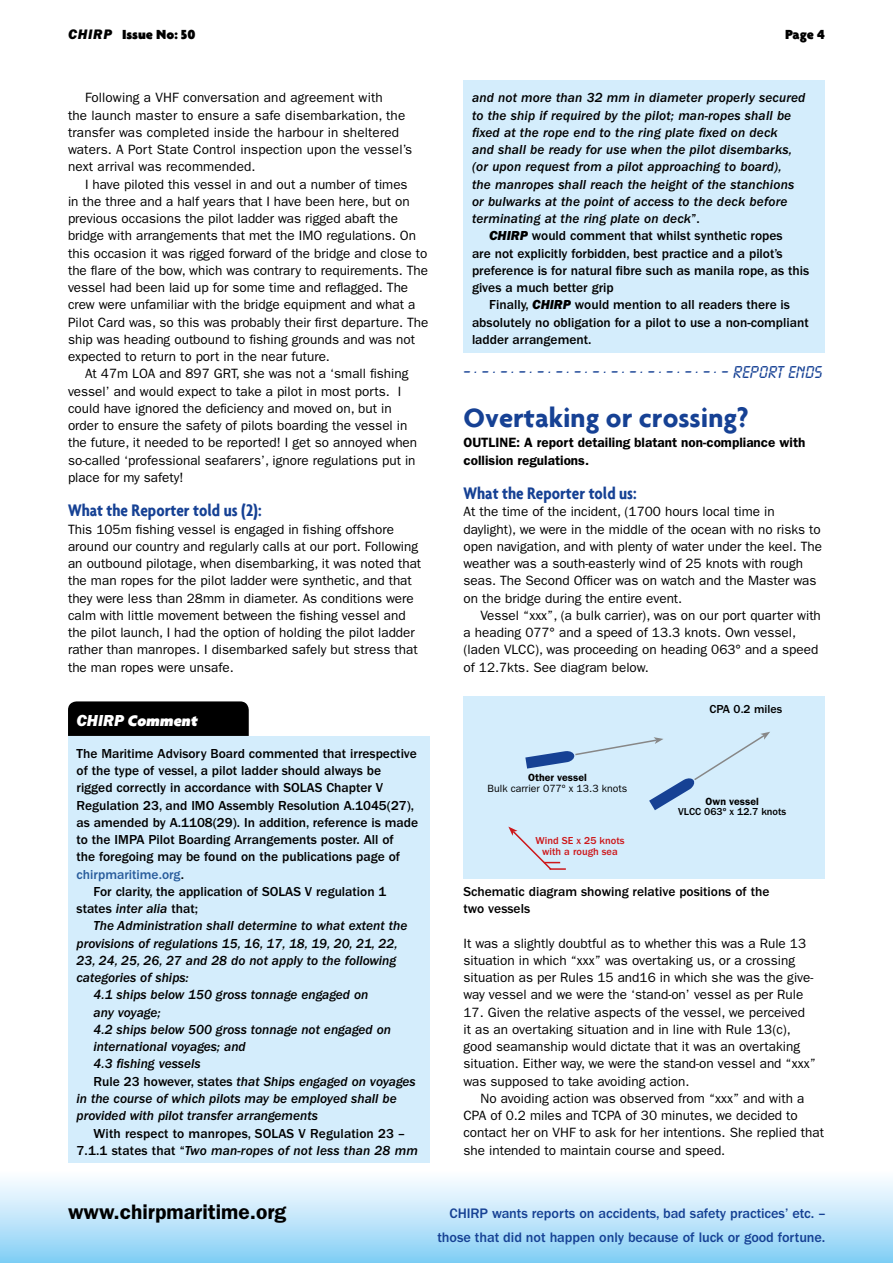
<style>
.page{position:relative;width:893px;height:1263px;background:#fff}
.page>*{position:absolute;margin:0;border:0;box-sizing:border-box;transform-origin:0 0}
.t1{font:700 28.5px "Agenda";color:#164194}
.t2{font:600 21px "ITC Franklin Gothic Std";color:#000}
.t3{font:700 condensed 18px "Agenda";color:#164194}
.t4{font:900 16.5px "Agenda";color:#fff}
.t5{font:15px "OPTI Calculator";color:#164194}
.t6{font:500 14.25px/24px "ITC Franklin Gothic Std";letter-spacing:-.005em;color:#164194;text-align:right}
.t7{font:900 14.25px "Agenda";color:#000}
.t8{font:13.5px/17.2px "ITC Franklin Gothic Std";color:#000}
.t9{font:13.5px/17.2px "ITC Franklin Gothic Std Med It";color:#000}
.t10{font:500 13.5px/17.2px "ITC Franklin Gothic Std";color:#000}
.t11{font:600 13.5px/17.2px "ITC Franklin Gothic Std";color:#000}
.t12{font:500 13.5px "ITC Franklin Gothic Std";color:#275b9b}
.t13{font:500 12px "ITC Franklin Gothic Std";color:#000}
.t14{font:500 10.5px/10.5px "ITC Franklin Gothic Std";color:#cd171a;text-align:center}
.t15{font:10.5px "ITC Franklin Gothic Std";color:#000}
.t16{font:600 10.5px "ITC Franklin Gothic Std";color:#000}
.t17{font:500 10.5px "ITC Franklin Gothic Std";color:#000}
.s1{font-family:"ITC Franklin Gothic Std Hvy It";font-weight:400}
.s2{color:#000}
.s3{font-family:"ITC Franklin Gothic Std Med It";font-weight:400}
.s4{font-family:"ITC Franklin Gothic Std";font-weight:500}
</style>
<div class="page">
<div style="left:0;top:1169px;width:893px;height:94px;background:linear-gradient(to bottom,#fff,#84cff5)"></div>
<svg style="left:892px;top:1169px;width:1px;height:94px"></svg>
<div style="left:68px;top:736px;width:361px;height:151px;background:#d4edfc"></div>
<div style="left:68px;top:874px;width:361px;height:48px;background:#d4edfc"></div>
<div style="left:68px;top:908px;width:361px;height:83px;background:#d4edfc"></div>
<div style="left:68px;top:977px;width:361px;height:48px;background:#d4edfc"></div>
<div style="left:68px;top:1012px;width:361px;height:48px;background:#d4edfc"></div>
<div style="left:68px;top:1046px;width:361px;height:31px;background:#d4edfc"></div>
<div style="left:68px;top:1064px;width:361px;height:65px;background:#d4edfc"></div>
<div style="left:68px;top:1115px;width:361px;height:48px;background:#d4edfc"></div>
<div style="left:68px;top:701px;width:181px;height:35px;background:#000"></div>
<div style="left:463px;top:80px;width:362px;height:152px;background:#d4edfc"></div>
<div style="left:463px;top:218px;width:362px;height:83px;background:#d4edfc"></div>
<div style="left:463px;top:287px;width:362px;height:65px;background:#d4edfc"></div>
<div style="left:463px;top:696px;width:362px;height:183px;background:#d4edfc"></div>
<svg style="left:508px;top:827px;width:58px;height:43px"></svg>
<svg style="left:525px;top:732px;width:245px;height:78px"></svg>
<p class="t7" style="left:68px;top:26px;width:129px"><span class="s1">CHIRP</span> Issue No: 50</p>
<p class="t7" style="left:785px;top:26px;width:41px">Page 4</p>
<p class="t8" style="left:68px;top:89px;width:346px;text-indent:17px">Following a VHF conversation and agreement with<br>the launch master to ensure a safe disembarkation, the transfer was completed inside the harbour in sheltered waters. A Port State Control inspection upon the vessel’s next arrival was recommended.</p>
<p class="t8" style="left:68px;top:175px;width:362px;text-indent:17px">I have piloted this vessel in and out a number of times<br>in the three and a half years that I have been here, but on previous occasions the pilot ladder was rigged abaft the bridge with arrangements that met the IMO regulations. On this occasion it was rigged forward of the bridge and close to the flare of the bow, which was contrary to requirements. The vessel had been laid up for some time and reflagged. The crew were unfamiliar with the bridge equipment and what a Pilot Card was, so this was probably their first departure. The ship was heading outbound to fishing grounds and was not expected to return to port in the near future.</p>
<p class="t8" style="left:68px;top:365px;width:351px;text-indent:17px">At 47m LOA and 897 GRT, she was not a ‘small fishing vessel’ and would expect to take a pilot in most ports. I could have ignored the deficiency and moved on, but in order to ensure the safety of pilots boarding the vessel in the future, it needed to be reported! I get so annoyed when so-called ‘professional seafarers’, ignore regulations put in place for my safety!</p>
<h3 class="t3" style="left:68px;top:500px;width:195px">What the Reporter told us (2):</h3>
<p class="t8" style="left:68px;top:520px;width:355px">This 105m fishing vessel is engaged in fishing offshore around our country and regularly calls at our port. Following an outbound pilotage, when disembarking, it was noted that the man ropes for the pilot ladder were synthetic, and that they were less than 28mm in diameter. As conditions were calm with little movement between the fishing vessel and the pilot launch, I had the option of holding the pilot ladder rather than manropes. I disembarked safely but stress that the man ropes were unsafe.</p>
<p class="t4" style="left:77px;top:711px;width:125px"><span class="s1">CHIRP</span> Comment</p>
<p class="t10" style="left:77px;top:745px;width:342px">The Maritime Advisory Board commented that irrespective</p>
<p class="t10" style="left:77px;top:762px;width:306px">of the type of vessel, a pilot ladder should always be</p>
<p class="t10" style="left:77px;top:779px;width:308px">rigged correctly in accordance with SOLAS Chapter V</p>
<p class="t10" style="left:77px;top:797px;width:339px">Regulation 23, and IMO Assembly Resolution A.1045(27),</p>
<p class="t10" style="left:77px;top:814px;width:343px">as amended by A.1108(29). In addition, reference is made</p>
<p class="t10" style="left:77px;top:831px;width:319px">to the IMPA Pilot Boarding Arrangements poster. All of</p>
<p class="t10" style="left:77px;top:848px;width:325px">the foregoing may be found on the publications page of</p>
<p class="t12" style="left:77px;top:867px;width:109px">chirpmaritime.org<span class="s2">.</span></p>
<p class="t10" style="left:94px;top:883px;width:294px">For clarity, the application of SOLAS V regulation 1</p>
<p class="t10" style="left:77px;top:900px;width:123px">states <span class="s3">inter alia</span> that;</p>
<p class="t9" style="left:94px;top:917px;width:315px">The Administration shall determine to what extent the</p>
<p class="t9" style="left:77px;top:935px;width:323px">provisions of regulations 15, 16, 17, 18, 19, 20, 21, 22,</p>
<p class="t9" style="left:77px;top:952px;width:321px">23, 24, 25, 26, 27 and 28 do not apply to the following</p>
<p class="t9" style="left:77px;top:969px;width:114px">categories of ships:</p>
<p class="t9" style="left:94px;top:986px;width:276px">4.1 ships below 150 gross tonnage engaged on</p>
<p class="t9" style="left:94px;top:1004px;width:69px">any voyage;</p>
<p class="t9" style="left:94px;top:1021px;width:299px">4.2 ships below 500 gross tonnage not engaged on</p>
<p class="t9" style="left:94px;top:1038px;width:154px">international voyages; and</p>
<p class="t9" style="left:94px;top:1055px;width:109px">4.3 fishing vessels</p>
<p class="t9" style="left:94px;top:1073px;width:324px"><span class="s4">Rule 23 however, states</span> that Ships engaged on voyages</p>
<p class="t9" style="left:77px;top:1090px;width:322px">in the course of which pilots may be employed shall be</p>
<p class="t9" style="left:77px;top:1107px;width:243px">provided with pilot transfer arrangements</p>
<p class="t10" style="left:94px;top:1124px;width:313px">With respect to manropes, SOLAS V Regulation 23 –</p>
<p class="t9" style="left:77px;top:1142px;width:343px"><span class="s4">7.1.1 states that “</span>Two man-ropes of not less than 28 mm</p>
<p class="t9" style="left:472px;top:89px;width:335px">and not more than 32 mm in diameter properly secured to the ship if required by the pilot; man-ropes shall be fixed at the rope end to the ring plate fixed on deck<br>and shall be ready for use when the pilot disembarks, (or upon request from a pilot approaching to board),<br>the manropes shall reach the height of the stanchions or bulwarks at the point of access to the deck before terminating at the ring plate on deck<span class="s4">”.</span></p>
<p class="t10" style="left:472px;top:227px;width:339px;text-indent:17px"><span class="s1">CHIRP</span> would comment that whilst synthetic ropes<br>are not explicitly forbidden, best practice and a pilot’s preference is for natural fibre such as manila rope, as this gives a much better grip</p>
<p class="t10" style="left:472px;top:296px;width:338px;text-indent:17px">Finally, <span class="s1">CHIRP</span> would mention to all readers there is absolutely no obligation for a pilot to use a non-compliant ladder arrangement.</p>
<p class="t5" style="left:463px;top:363px;width:360px">– . – . – . – . – . – . – . – . – . – . – . – . – . – . – REPORT ENDS</p>
<h1 class="t1" style="left:463px;top:400px;width:287px">Overtaking or crossing?</h1>
<p class="t11" style="left:463px;top:434px;width:343px">OUTLINE: A report detailing blatant non-compliance with collision regulations.</p>
<h3 class="t3" style="left:463px;top:483px;width:175px">What the Reporter told us:</h3>
<p class="t8" style="left:463px;top:503px;width:360px">At the time of the incident, (1700 hours local time in daylight), we were in the middle of the ocean with no risks to open navigation, and with plenty of water under the keel. The weather was a south-easterly wind of 25 knots with rough seas. The Second Officer was on watch and the Master was on the bridge during the entire event.</p>
<p class="t8" style="left:463px;top:607px;width:359px;text-indent:17px">Vessel “xxx”, (a bulk carrier), was on our port quarter with a heading 077° and a speed of 13.3 knots. Own vessel, (laden VLCC), was proceeding on heading 063° and a speed of 12.7kts. See diagram below.</p>
<p class="t16" style="left:528px;top:771px;width:60px">Other vessel</p>
<p class="t15" style="left:488px;top:782px;width:141px">Bulk carrier 077º x 13.3 knots</p>
<p class="t13" style="left:709px;top:703px;width:74px">CPA 0.2 miles</p>
<p class="t16" style="left:706px;top:795px;width:55px">Own vessel</p>
<p class="t17" style="left:678px;top:806px;width:110px">VLCC 063º x 12.7 knots</p>
<p class="t14" style="left:536px;top:835px;width:90px">Wind SE x 25 knots with a rough sea</p>
<p class="t10" style="left:463px;top:883px;width:307px">Schematic diagram showing relative positions of the two vessels</p>
<p class="t8" style="left:463px;top:934px;width:351px">It was a slightly doubtful as to whether this was a Rule 13 situation in which “xxx” was overtaking us, or a crossing situation as per Rules 15 and16 in which she was the give&shy;way vessel and we were the ‘stand-on’ vessel as per Rule</p>
<p class="t8" style="left:463px;top:1003px;width:354px">17. Given the relative aspects of the vessel, we perceived it as an overtaking situation and in line with Rule 13(c), good seamanship would dictate that it was an overtaking situation. Either way, we were the stand-on vessel and “xxx” was supposed to take avoiding action.</p>
<p class="t8" style="left:463px;top:1090px;width:362px;text-indent:17px">No avoiding action was observed from “xxx” and with a CPA of 0.2 miles and TCPA of 30 minutes, we decided to contact her on VHF to ask for her intentions. She replied that she intended to maintain course and speed.</p>
<h2 class="t2" style="left:68px;top:1200px;width:220px">www.chirpmaritime.org</h2>
<p class="t6" style="left:437px;top:1201px;width:390px">CHIRP wants reports on accidents, bad safety practices’ etc. – those that did not happen only because of luck or good fortune.</p>
</div>
